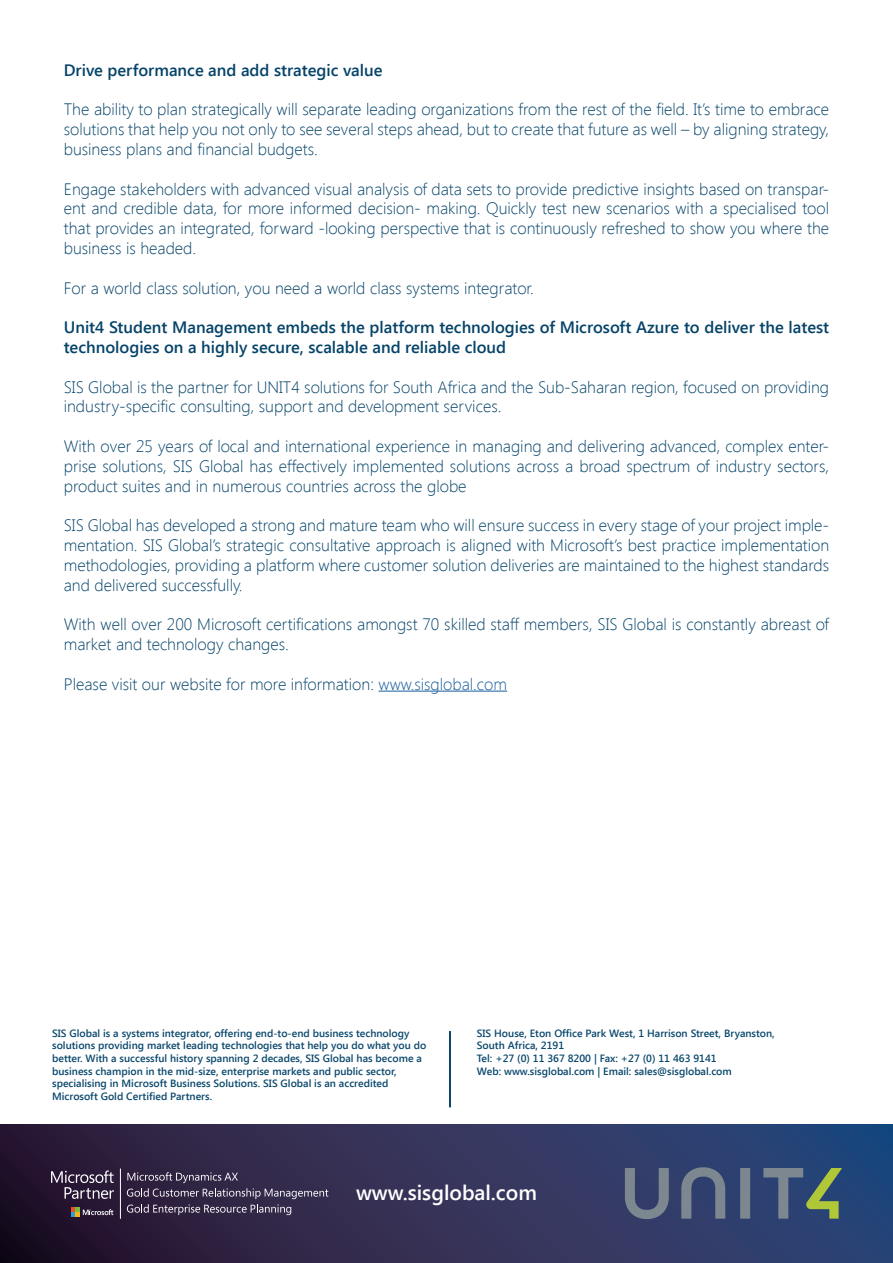
<style>
.page{position:relative;width:893px;height:1263px;background:#fff}
.page>*{position:absolute;margin:0;border:0;box-sizing:border-box;transform-origin:0 0}
.t1{font:600 21px "Segoe UI";color:#fff}
.t2{font:300 16.5px/19.8px "Segoe UI";color:#054369;text-align:justify}
.t3{font:600 16.5px/19.8px "Segoe UI";color:#054369}
.t4{font:600 10.5px/12.6px "Segoe UI";color:#09476c}
.s1{color:#175d9e}
</style>
<div class="page">
<hr style="left:379px;top:691px;width:128px;height:1px;background:#175d9e">
<svg style="left:0;top:1125px;width:893px;height:138px;background:#2e3056"></svg>
<svg style="left:681px;top:1167px;width:44px;height:52px;background:#54617d"></svg>
<svg style="left:625px;top:1168px;width:44px;height:51px;background:#57617b"></svg>
<svg style="left:763px;top:1168px;width:79px;height:51px;background:#51666e"></svg>
<svg style="left:740px;top:1168px;width:10px;height:51px"></svg>
<svg style="left:51px;top:1170px;width:63px;height:29px;background:#54475f"></svg>
<svg style="left:71px;top:1208px;width:42px;height:9px"></svg>
<hr style="left:120px;top:1168px;width:1px;height:51px;background:#fff">
<svg style="left:127px;top:1172px;width:201px;height:43px;background:#493f5b"></svg>
<div style="left:449px;top:1031px;width:2px;height:76px;border:2px solid #09476c"></div>
<p class="t3" style="left:64px;top:59px;width:320px">Drive performance and add strategic value</p>
<p class="t2" style="left:64px;top:99px;width:767px">The ability to plan strategically will separate leading organizations from the rest of the field. It’s time to embrace solutions that help you not only to see several steps ahead, but to create that future as well – by aligning strategy, business plans and financial budgets.</p>
<p class="t2" style="left:64px;top:178px;width:767px">Engage stakeholders with advanced visual analysis of data sets to provide predictive insights based on transpar&shy;ent and credible data, for more informed decision- making. Quickly test new scenarios with a specialised tool that provides an integrated, forward -looking perspective that is continuously refreshed to show you where the business is headed.</p>
<p class="t2" style="left:64px;top:277px;width:471px">For a world class solution, you need a world class systems integrator.</p>
<p class="t3" style="left:64px;top:317px;width:767px">Unit4 Student Management embeds the platform technologies of Microsoft Azure to deliver the latest technologies on a highly secure, scalable and reliable cloud</p>
<p class="t2" style="left:64px;top:376px;width:767px">SIS Global is the partner for UNIT4 solutions for South Africa and the Sub-Saharan region, focused on providing industry-specific consulting, support and development services.</p>
<p class="t2" style="left:64px;top:436px;width:767px">With over 25 years of local and international experience in managing and delivering advanced, complex enter&shy;prise solutions, SIS Global has effectively implemented solutions across a broad spectrum of industry sectors, product suites and in numerous countries across the globe</p>
<p class="t2" style="left:64px;top:515px;width:767px">SIS Global has developed a strong and mature team who will ensure success in every stage of your project imple&shy;mentation. SIS Global’s strategic consultative approach is aligned with Microsoft’s best practice implementation methodologies, providing a platform where customer solution deliveries are maintained to the highest standards and delivered successfully.</p>
<p class="t2" style="left:64px;top:614px;width:767px">With well over 200 Microsoft certifications amongst 70 skilled staff members, SIS Global is constantly abreast of market and technology changes.</p>
<p class="t2" style="left:64px;top:673px;width:445px">Please visit our website for more information: <span class="s1">www.sisglobal.com</span></p>
<p class="t4" style="left:52px;top:1026px;width:359px">SIS Global is a systems integrator, offering end-to-end business technology</p>
<p class="t4" style="left:52px;top:1039px;width:376px">solutions providing market leading technologies that help you do what you do better. With a successful history spanning 2 decades, SIS Global has become a business champion in the mid-size, enterprise markets and public sector,</p>
<p class="t4" style="left:52px;top:1077px;width:338px">specialising in Microsoft Business Solutions. SIS Global is an accredited</p>
<p class="t4" style="left:52px;top:1089px;width:162px">Microsoft Gold Certified Partners.</p>
<p class="t4" style="left:477px;top:1026px;width:299px">SIS House, Eton Office Park West, 1 Harrison Street, Bryanston,</p>
<p class="t4" style="left:477px;top:1039px;width:89px">South Africa, 2191</p>
<p class="t4" style="left:477px;top:1051px;width:241px">Tel: +27 (0) 11 367 8200 | Fax: +27 (0) 11 463 9141</p>
<p class="t4" style="left:477px;top:1064px;width:256px">Web: www.sisglobal.com | Email: sales@sisglobal.com</p>
<p class="t1" style="left:356px;top:1178px;width:182px">www.sisglobal.com</p>
</div>
